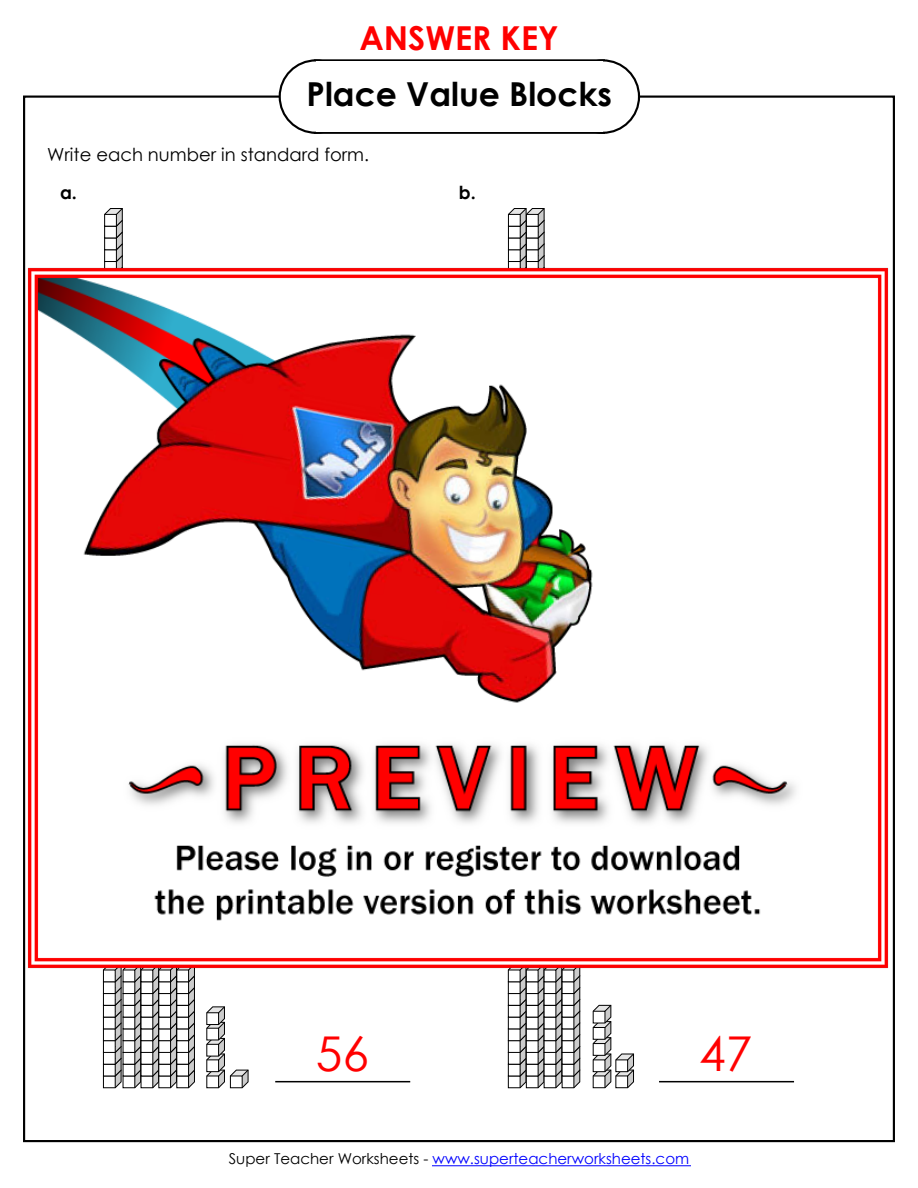
<style>
.page{position:relative;width:918px;height:1188px;background:#fff}
.page>*{position:absolute;margin:0;border:0;box-sizing:border-box;transform-origin:0 0}
.t1{font:48px "Century Gothic 2";color:#f00}
.t2{font:700 33px "Century Gothic";color:#000}
.t3{font:700 33px "Century Gothic";color:#f00}
.t4{font:18px "Century Gothic 2";color:#000}
.t5{font:700 18px "Century Gothic 2";color:#000}
.t6{font:15px "Century Gothic 2";color:#00f}
.s1{color:#000}
</style>
<div class="page">
<div style="left:279px;top:59px;width:74px;height:75px;border:4px solid #000;border-radius:50%"></div>
<div style="left:566px;top:59px;width:74px;height:75px;border:4px solid #000;border-radius:50%"></div>
<div style="left:314px;top:59px;width:291px;height:75px;border:4px solid #000"></div>
<div style="left:281px;top:61px;width:70px;height:71px;background:#fff;border-radius:50%"></div>
<div style="left:568px;top:61px;width:70px;height:71px;background:#fff;border-radius:50%"></div>
<div style="left:316px;top:61px;width:287px;height:71px;background:#fff"></div>
<hr style="left:432px;top:1165px;width:259px;height:1px;background:#00f">
<svg style="left:507px;top:208px;width:38px;height:50px"></svg>
<svg style="left:592px;top:1004px;width:42px;height:85px"></svg>
<svg style="left:507px;top:977px;width:74px;height:112px"></svg>
<hr style="left:659px;top:1081px;width:135px;height:1px;background:#000">
<svg style="left:104px;top:208px;width:19px;height:50px"></svg>
<svg style="left:102px;top:977px;width:93px;height:112px"></svg>
<svg style="left:206px;top:1006px;width:43px;height:83px"></svg>
<hr style="left:275px;top:1081px;width:135px;height:1px;background:#000">
<img style="left:23px;top:258px;width:872px;height:719px">
<h2 class="t3" style="left:359px;top:12px;width:201px">ANSWER KEY</h2>
<h2 class="t2" style="left:307px;top:69px;width:307px">Place Value Blocks</h2>
<p class="t4" style="left:47px;top:141px;width:323px">Write each number in standard form.</p>
<p class="t5" style="left:60px;top:179px;width:18px">a.</p>
<p class="t5" style="left:459px;top:179px;width:18px">b.</p>
<h1 class="t1" style="left:316px;top:1020px;width:55px">56</h1>
<h1 class="t1" style="left:699px;top:1020px;width:55px">47</h1>
<p class="t6" style="left:229px;top:1148px;width:462px"><span class="s1">Super Teacher Worksheets -</span> www.superteacherworksheets.com</p>
</div>
